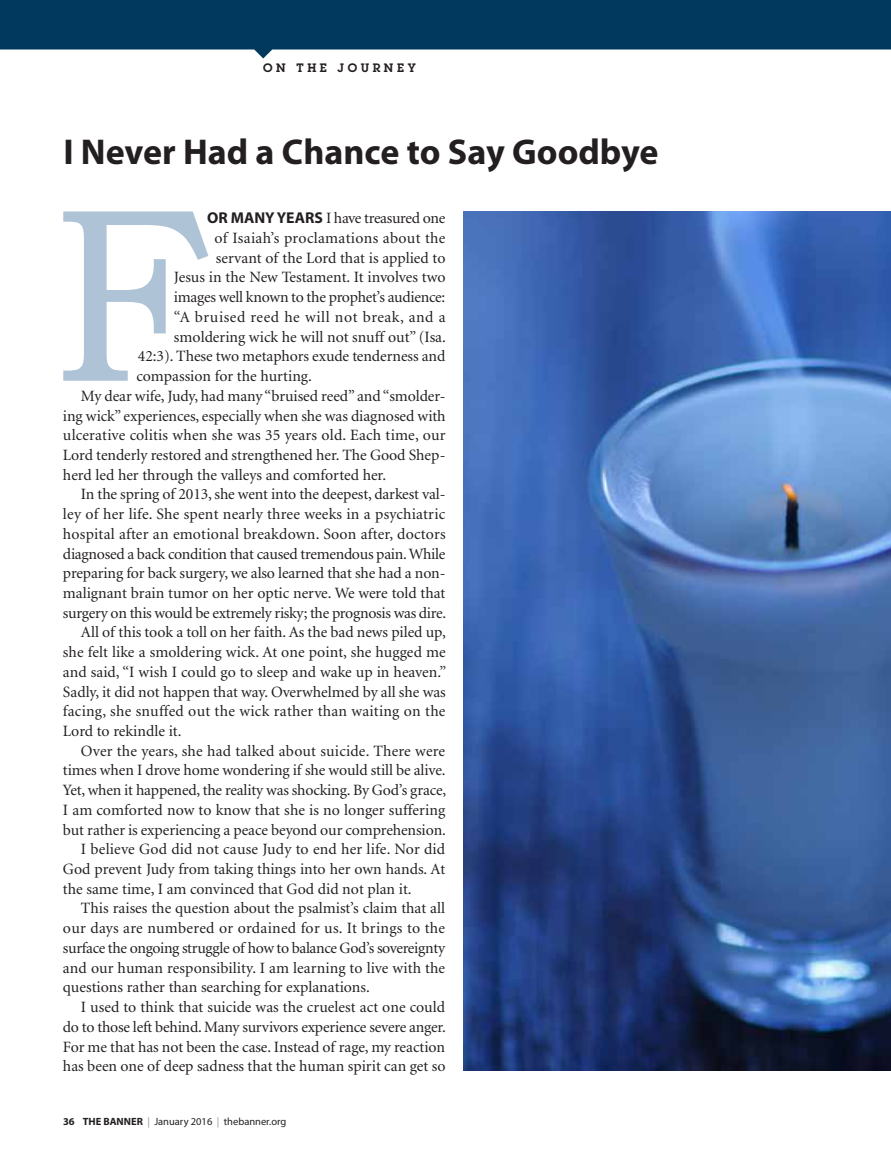
<style>
.page{position:relative;width:891px;height:1161px;background:#fff}
.page>*{position:absolute;margin:0;border:0;box-sizing:border-box;transform-origin:0 0}
.t1{font:700 36px "Myriad Pro";color:#231f20}
.t2{font:15.75px "Minion";color:#231f20}
.t3{font:15.75px "Minion";letter-spacing:-.02em;color:#231f20}
.t4{font:15.75px "Minion";letter-spacing:.035em;color:#231f20}
.t5{font:15.75px "Minion";letter-spacing:.02em;color:#231f20}
.t6{font:700 15.75px "Myriad Pro";color:#231f20}
.t7{font:600 12px "Lubalin Graph";letter-spacing:.3em;color:#231f20}
.t8{font:10.5px "Myriad";color:#231f20}
.s1{font-weight:700}
.s2{color:#939598}
</style>
<div class="page">
<svg style="left:0;top:0;width:891px;height:58px;background:#245574"></svg>
<img style="left:464px;top:212px;width:427px;height:859px">
<svg style="left:63px;top:211px;width:145px;height:170px"></svg>
<p class="t7" style="left:263px;top:60px;width:154px">ON THE JOURNEY</p>
<h1 class="t1" style="left:63px;top:132px;width:596px">I Never Had a Chance to Say Goodbye</h1>
<p class="t6" style="left:207px;top:209px;width:36px">or many</p>
<p class="t6" style="left:277px;top:209px;width:11px">years</p>
<p class="t3" style="left:326px;top:211px;width:121px">I have treasured one</p>
<p class="t5" style="left:214px;top:230px;width:233px">of Isaiah’s proclamations about the</p>
<p class="t2" style="left:216px;top:250px;width:231px">servant of the Lord that is applied to</p>
<p class="t2" style="left:174px;top:270px;width:273px">Jesus in the New Testament. It involves two</p>
<p class="t2" style="left:174px;top:289px;width:273px">images well known to the prophet’s audience:</p>
<p class="t4" style="left:174px;top:309px;width:273px">“A bruised reed he will not break, and a</p>
<p class="t2" style="left:174px;top:329px;width:273px">smoldering wick he will not snuff out” (Isa.</p>
<p class="t2" style="left:138px;top:349px;width:309px">42:3). These two metaphors exude tenderness and</p>
<p class="t2" style="left:136px;top:368px;width:177px">compassion for the hurting.</p>
<p class="t2" style="left:81px;top:388px;width:366px">My dear wife, Judy, had many “bruised reed” and “smolder-</p>
<p class="t2" style="left:63px;top:408px;width:384px">ing wick” experiences, especially when she was diagnosed with</p>
<p class="t2" style="left:63px;top:427px;width:384px">ulcerative colitis when she was 35 years old. Each time, our</p>
<p class="t2" style="left:63px;top:447px;width:384px">Lord tenderly restored and strengthened her. The Good Shep-</p>
<p class="t2" style="left:63px;top:467px;width:325px">herd led her through the valleys and comforted her.</p>
<p class="t2" style="left:81px;top:487px;width:366px">In the spring of 2013, she went into the deepest, darkest val-</p>
<p class="t2" style="left:63px;top:506px;width:384px">ley of her life. She spent nearly three weeks in a psychiatric</p>
<p class="t2" style="left:63px;top:526px;width:384px">hospital after an emotional breakdown. Soon after, doctors</p>
<p class="t3" style="left:63px;top:546px;width:384px">diagnosed a back condition that caused tremendous pain. While</p>
<p class="t2" style="left:63px;top:565px;width:384px">preparing for back surgery, we also learned that she had a non-</p>
<p class="t2" style="left:63px;top:585px;width:384px">malignant brain tumor on her optic nerve. We were told that</p>
<p class="t3" style="left:63px;top:605px;width:385px">surgery on this would be extremely risky; the prognosis was dire.</p>
<p class="t2" style="left:81px;top:625px;width:366px">All of this took a toll on her faith. As the bad news piled up,</p>
<p class="t2" style="left:63px;top:644px;width:384px">she felt like a smoldering wick. At one point, she hugged me</p>
<p class="t2" style="left:63px;top:664px;width:385px">and said, “I wish I could go to sleep and wake up in heaven.”</p>
<p class="t2" style="left:63px;top:684px;width:384px">Sadly, it did not happen that way. Overwhelmed by all she was</p>
<p class="t2" style="left:63px;top:703px;width:384px">facing, she snuffed out the wick rather than waiting on the</p>
<p class="t2" style="left:63px;top:723px;width:120px">Lord to rekindle it.</p>
<p class="t2" style="left:81px;top:743px;width:366px">Over the years, she had talked about suicide. There were</p>
<p class="t2" style="left:63px;top:763px;width:384px">times when I drove home wondering if she would still be alive.</p>
<p class="t2" style="left:63px;top:782px;width:385px">Yet, when it happened, the reality was shocking. By God’s grace,</p>
<p class="t2" style="left:63px;top:802px;width:384px">I am comforted now to know that she is no longer suffering</p>
<p class="t2" style="left:63px;top:822px;width:385px">but rather is experiencing a peace beyond our comprehension.</p>
<p class="t2" style="left:81px;top:842px;width:366px">I believe God did not cause Judy to end her life. Nor did</p>
<p class="t2" style="left:63px;top:861px;width:384px">God prevent Judy from taking things into her own hands. At</p>
<p class="t2" style="left:63px;top:881px;width:350px">the same time, I am convinced that God did not plan it.</p>
<p class="t2" style="left:81px;top:901px;width:366px">This raises the question about the psalmist’s claim that all</p>
<p class="t2" style="left:63px;top:920px;width:384px">our days are numbered or ordained for us. It brings to the</p>
<p class="t3" style="left:63px;top:940px;width:384px">surface the ongoing struggle of how to balance God’s sovereignty</p>
<p class="t2" style="left:63px;top:960px;width:384px">and our human responsibility. I am learning to live with the</p>
<p class="t2" style="left:63px;top:980px;width:308px">questions rather than searching for explanations.</p>
<p class="t2" style="left:81px;top:999px;width:366px">I used to think that suicide was the cruelest act one could</p>
<p class="t2" style="left:63px;top:1019px;width:384px">do to those left behind. Many survivors experience severe anger.</p>
<p class="t2" style="left:63px;top:1039px;width:384px">For me that has not been the case. Instead of rage, my reaction</p>
<p class="t2" style="left:63px;top:1058px;width:384px">has been one of deep sadness that the human spirit can get so</p>
<p class="t8" style="left:63px;top:1116px;width:225px"><span class="s1">36 THE BANNER</span> <span class="s2">|</span> January 2016 <span class="s2">|</span> thebanner.org</p>
</div>
